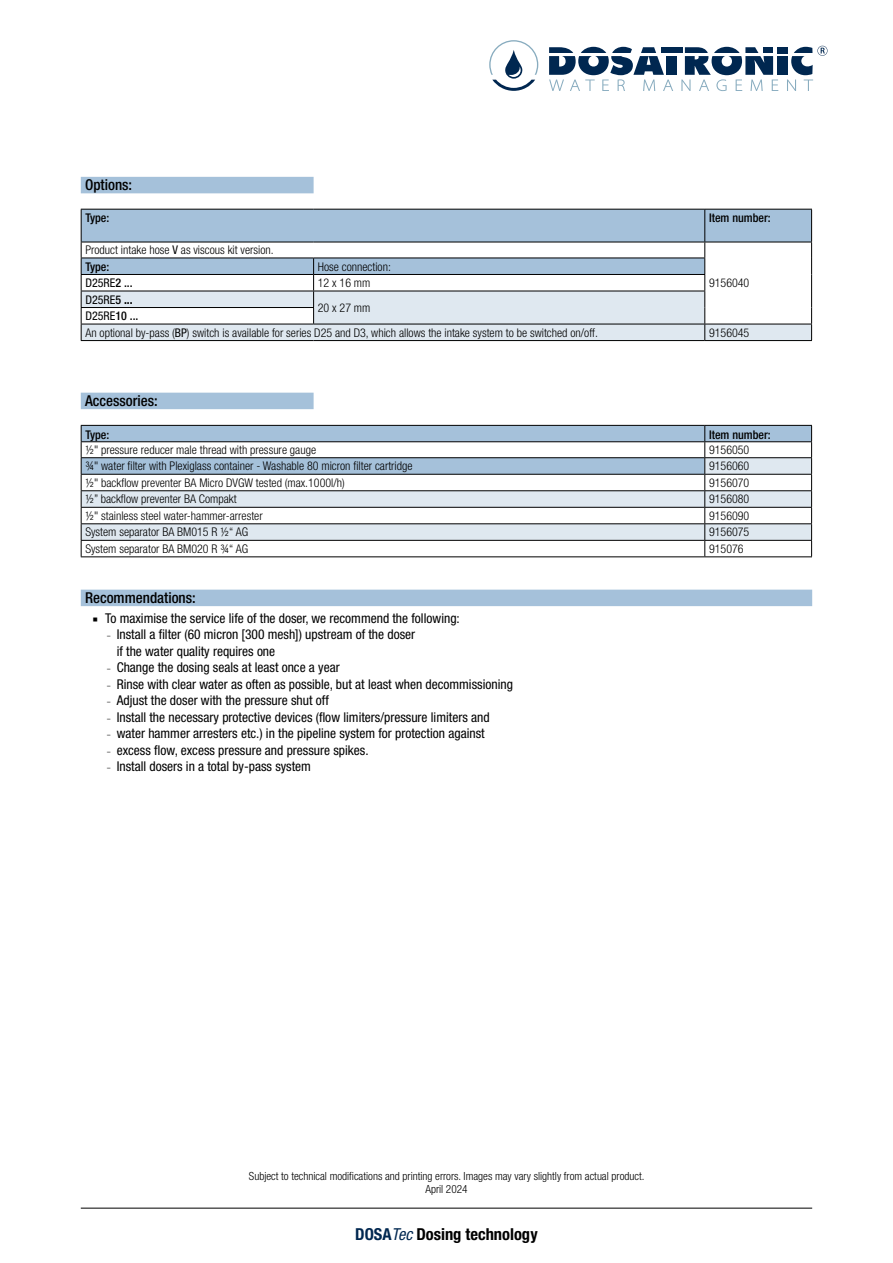
<style>
.page{position:relative;width:893px;height:1263px;background:#fff}
.page>*{position:absolute;margin:0;border:0;box-sizing:border-box;transform-origin:0 0}
.t1{font:700 condensed 16.5px "Helvetica Neue LT Pro";color:#000}
.t2{font:500 condensed 15px "Helvetica Neue LT Pro";color:#000}
.t3{font:condensed 13.5px/16.5px "Helvetica Neue LT Pro";color:#000}
.t4{font:300 condensed 12px/16.5px "Helvetica Neue LT Pro";color:#000}
.t5{font:500 condensed 12px "Helvetica Neue LT Pro";color:#000}
.t6{font:condensed 12px "Helvetica Neue LT Pro";color:#000}
.t7{font:300 condensed 11.25px/13.5px "Helvetica Neue LT Pro";color:#000;text-align:center}
.s1{font-weight:400}
.s2{font-weight:500}
.s3{font-weight:700}
.s4{font-size:6.75px}
.s5{color:#002750}
.s6{font-weight:400;font-style:italic;color:#002750}
</style>
<div class="page">
<hr style="left:81px;top:1208px;width:731px;height:1px;background:#000">
<svg style="left:489px;top:40px;width:339px;height:51px"></svg>
<div style="left:81px;top:177px;width:233px;height:16px;background:#a5c1da"></div>
<div style="left:82px;top:210px;width:729px;height:32px;background:#a5c1da"></div>
<hr style="left:704px;top:210px;width:1px;height:32px;background:#000">
<hr style="left:81px;top:209px;width:233px;height:1px;background:#000">
<hr style="left:81px;top:210px;width:1px;height:32px;background:#000">
<hr style="left:314px;top:209px;width:391px;height:1px;background:#000">
<hr style="left:705px;top:209px;width:107px;height:1px;background:#000">
<hr style="left:811px;top:210px;width:1px;height:32px;background:#000">
<svg style="left:81px;top:242px;width:731px;height:99px"></svg>
<hr style="left:81px;top:340px;width:233px;height:1px;background:#000">
<hr style="left:314px;top:340px;width:391px;height:1px;background:#000">
<div style="left:81px;top:393px;width:233px;height:16px;background:#a5c1da"></div>
<hr style="left:705px;top:556px;width:107px;height:1px;background:#000">
<svg style="left:81px;top:425px;width:731px;height:131px"></svg>
<hr style="left:81px;top:556px;width:624px;height:1px;background:#000">
<div style="left:81px;top:590px;width:731px;height:16px;background:#a5c1da"></div>
<p class="t2" style="left:85px;top:176px;width:49px">Options:</p>
<p class="t5" style="left:85px;top:211px;width:25px">Type:</p>
<p class="t5" style="left:709px;top:211px;width:63px">Item number:</p>
<p class="t4" style="left:85px;top:242px;width:190px">Product intake hose <span class="s1">V</span> as viscous kit version.</p>
<p class="t4" style="left:709px;top:275px;width:42px">9156040</p>
<p class="t5" style="left:85px;top:259px;width:25px">Type:</p>
<p class="t4" style="left:318px;top:258px;width:75px">Hose connection:</p>
<p class="t6" style="left:85px;top:276px;width:42px">D25RE<span class="s2">2 ...</span></p>
<p class="t4" style="left:318px;top:274px;width:54px">12 x 16 mm</p>
<p class="t6" style="left:85px;top:292px;width:43px">D25RE<span class="s2">5</span> <span class="s3">...</span></p>
<p class="t4" style="left:318px;top:299px;width:54px">20 x 27 mm</p>
<p class="t4" style="left:85px;top:307px;width:514px"><span class="s1">D25RE</span><span class="s2">10 ...<br></span>An optional by-pass (<span class="s1">BP</span>) switch is available for series D25 and D3, which allows the intake system to be switched on/off.</p>
<p class="t4" style="left:709px;top:324px;width:42px">9156045</p>
<p class="t2" style="left:85px;top:392px;width:74px">Accessories:</p>
<p class="t5" style="left:85px;top:427px;width:25px">Type:</p>
<p class="t5" style="left:709px;top:427px;width:63px">Item number:</p>
<p class="t4" style="left:85px;top:441px;width:232px">½" pressure reducer male thread with pressure gauge</p>
<p class="t4" style="left:709px;top:441px;width:42px">9156050</p>
<p class="t4" style="left:85px;top:458px;width:329px">¾" water filter with Plexiglass container - Washable 80 micron filter cartridge</p>
<p class="t4" style="left:709px;top:458px;width:42px">9156060</p>
<p class="t4" style="left:85px;top:474px;width:261px">½" backflow preventer BA Micro DVGW tested (max.1000l/h)</p>
<p class="t4" style="left:709px;top:474px;width:42px">9156070</p>
<p class="t4" style="left:85px;top:491px;width:153px">½” backflow preventer BA Compakt</p>
<p class="t4" style="left:709px;top:491px;width:42px">9156080</p>
<p class="t4" style="left:85px;top:507px;width:179px">½" stainless steel water-hammer-arrester</p>
<p class="t4" style="left:709px;top:507px;width:42px">9156090</p>
<p class="t4" style="left:85px;top:524px;width:164px">System separator BA BM015 R ½“ AG</p>
<p class="t4" style="left:709px;top:524px;width:42px">9156075</p>
<p class="t4" style="left:85px;top:540px;width:164px">System separator BA BM020 R ¾“ AG</p>
<p class="t4" style="left:709px;top:540px;width:36px">915076</p>
<p class="t2" style="left:85px;top:589px;width:112px">Recommendations:</p>
<p class="t3" style="left:105px;top:609px;width:356px">To maximise the service life of the doser, we recommend the following:</p>
<p class="t3" style="left:117px;top:626px;width:300px;text-indent:-10px"><span class="s4">–</span> Install a filter (60 micron [300 mesh]) upstream of the doser if the water quality requires one</p>
<p class="t3" style="left:107px;top:659px;width:234px"><span class="s4">–</span> Change the dosing seals at least once a year</p>
<p class="t3" style="left:107px;top:675px;width:407px"><span class="s4">–</span> Rinse with clear water as often as possible, but at least when decommissioning</p>
<p class="t3" style="left:107px;top:692px;width:223px"><span class="s4">–</span> Adjust the doser with the pressure shut off</p>
<p class="t3" style="left:107px;top:708px;width:384px"><span class="s4">–</span> Install the necessary protective devices (flow limiters/pressure limiters and</p>
<p class="t3" style="left:107px;top:725px;width:379px"><span class="s4">–</span> water hammer arresters etc.) in the pipeline system for protection against</p>
<p class="t3" style="left:107px;top:741px;width:263px"><span class="s4">–</span> excess flow, excess pressure and pressure spikes.</p>
<p class="t3" style="left:107px;top:758px;width:205px"><span class="s4">–</span> Install dosers in a total by-pass system</p>
<p class="t7" style="left:249px;top:1169px;width:397px">Subject to technical modifications and printing errors. Images may vary slightly from actual product.<br>April 2024</p>
<h1 class="t1" style="left:355px;top:1224px;width:184px"><span class="s5">DOSA</span><span class="s6">Tec</span> Dosing technology</h1>
</div>
